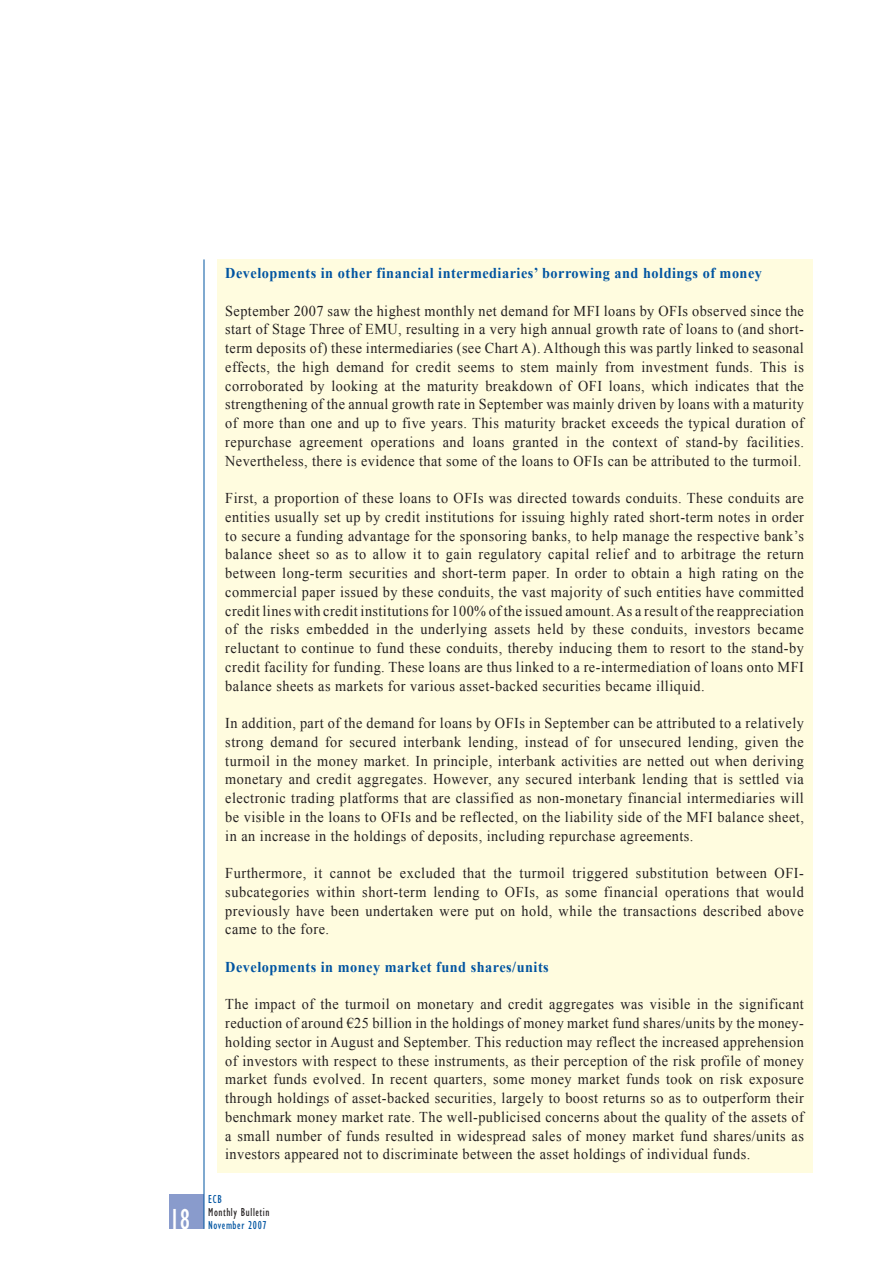
<style>
.page{position:relative;width:893px;height:1263px;background:#fff}
.page>*{position:absolute;margin:0;border:0;box-sizing:border-box;transform-origin:0 0}
.t1{font:condensed 30px "Gill Sans";color:#fff;scale:.95 1}
.t2{font:15px/18.8px "Times New Roman";letter-spacing:.035em;color:#231f20;text-align:justify;scale:.95 1}
.t3{font:700 15px "Times New Roman";letter-spacing:.035em;color:#0054a1;scale:.95 1}
.t4{font:condensed 12px "Gill Sans";letter-spacing:.05em;color:#0054a1;scale:.95 1}
.t5{font:condensed 12px "Gill Sans";letter-spacing:.05em;color:#231f20;scale:.95 1}
</style>
<div class="page">
<div style="left:170px;top:1195px;width:34px;height:34px;background:#899bcc"></div>
<hr style="left:204px;top:259px;width:1px;height:970px;background:#0054a1">
<div style="left:217px;top:259px;width:595px;height:914px;background:#fffcdf"></div>
<h1 class="t1" style="left:169px;top:1208px;width:23px">18</h1>
<p class="t3" style="left:225px;top:265px;width:566px">Developments in other financial intermediaries’ borrowing and holdings of money</p>
<p class="t2" style="left:225px;top:301px;width:610px">September 2007 saw the highest monthly net demand for MFI loans by OFIs observed since the start of Stage Three of EMU, resulting in a very high annual growth rate of loans to (and short&shy;term deposits of) these intermediaries (see Chart A). Although this was partly linked to seasonal effects, the high demand for credit seems to stem mainly from investment funds. This is corroborated by looking at the maturity breakdown of OFI loans, which indicates that the strengthening of the annual growth rate in September was mainly driven by loans with a maturity of more than one and up to five years. This maturity bracket exceeds the typical duration of repurchase agreement operations and loans granted in the context of stand-by facilities.<br>Nevertheless, there is evidence that some of the loans to OFIs can be attributed to the turmoil.</p>
<p class="t2" style="left:225px;top:489px;width:610px">First, a proportion of these loans to OFIs was directed towards conduits. These conduits are entities usually set up by credit institutions for issuing highly rated short-term notes in order to secure a funding advantage for the sponsoring banks, to help manage the respective bank’s balance sheet so as to allow it to gain regulatory capital relief and to arbitrage the return between long-term securities and short-term paper. In order to obtain a high rating on the commercial paper issued by these conduits, the vast majority of such entities have committed credit lines with credit institutions for 100% of the issued amount. As a result of the reappreciation of the risks embedded in the underlying assets held by these conduits, investors became reluctant to continue to fund these conduits, thereby inducing them to resort to the stand-by credit facility for funding. These loans are thus linked to a re-intermediation of loans onto MFI balance sheets as markets for various asset-backed securities became illiquid.</p>
<p class="t2" style="left:225px;top:714px;width:610px">In addition, part of the demand for loans by OFIs in September can be attributed to a relatively strong demand for secured interbank lending, instead of for unsecured lending, given the turmoil in the money market. In principle, interbank activities are netted out when deriving monetary and credit aggregates. However, any secured interbank lending that is settled via electronic trading platforms that are classified as non-monetary financial intermediaries will be visible in the loans to OFIs and be reflected, on the liability side of the MFI balance sheet, in an increase in the holdings of deposits, including repurchase agreements.</p>
<p class="t2" style="left:225px;top:864px;width:610px">Furthermore, it cannot be excluded that the turmoil triggered substitution between OFI&shy;subcategories within short-term lending to OFIs, as some financial operations that would previously have been undertaken were put on hold, while the transactions described above came to the fore.</p>
<p class="t3" style="left:225px;top:959px;width:342px">Developments in money market fund shares/units</p>
<p class="t2" style="left:225px;top:995px;width:610px">The impact of the turmoil on monetary and credit aggregates was visible in the significant reduction of around €25 billion in the holdings of money market fund shares/units by the money&shy;holding sector in August and September. This reduction may reflect the increased apprehension of investors with respect to these instruments, as their perception of the risk profile of money market funds evolved. In recent quarters, some money market funds took on risk exposure through holdings of asset-backed securities, largely to boost returns so as to outperform their benchmark money market rate. The well-publicised concerns about the quality of the assets of a small number of funds resulted in widespread sales of money market fund shares/units as investors appeared not to discriminate between the asset holdings of individual funds.</p>
<p class="t4" style="left:208px;top:1195px;width:16px">ECB</p>
<p class="t5" style="left:208px;top:1208px;width:66px">Monthly Bulletin</p>
<p class="t4" style="left:208px;top:1221px;width:63px">November 2007</p>
</div>
